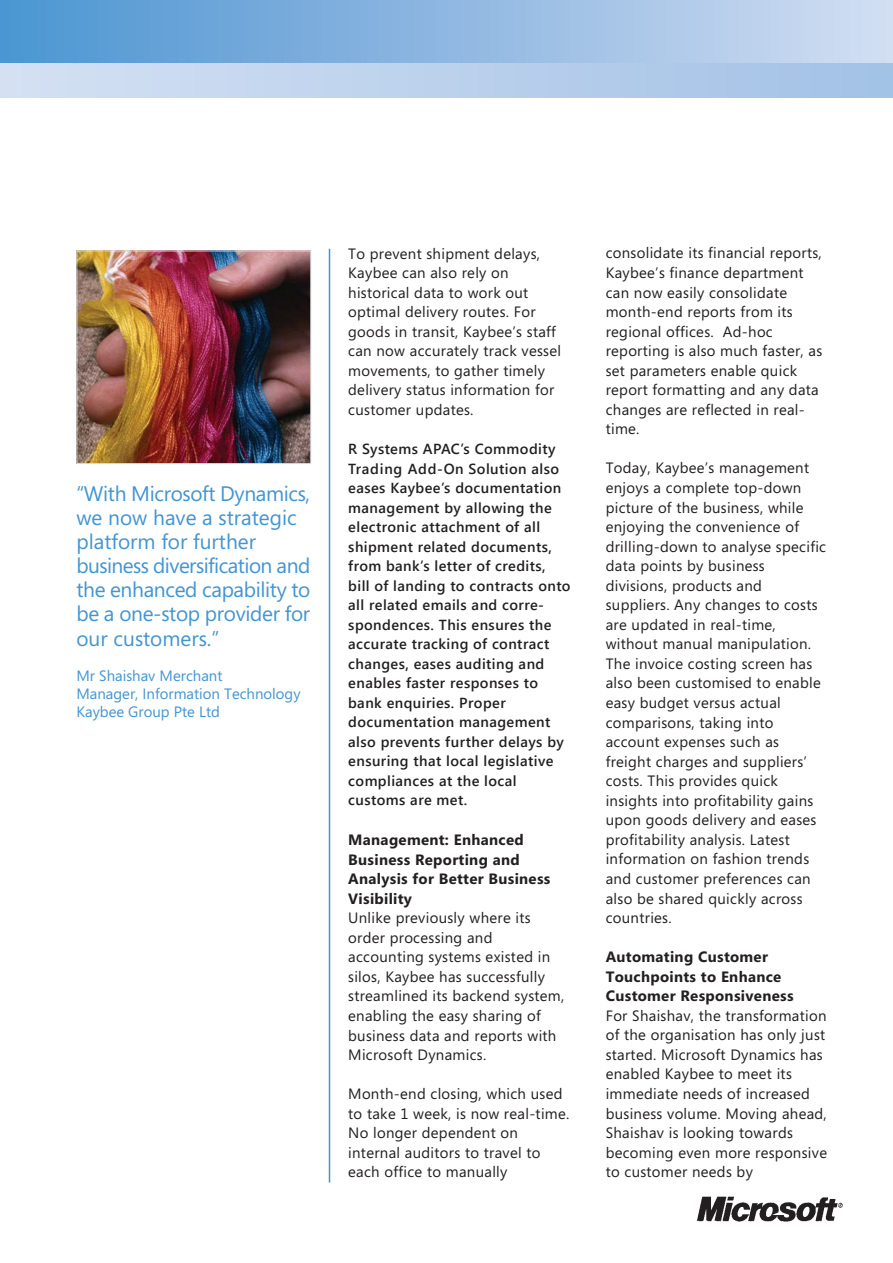
<style>
.page{position:relative;width:893px;height:1263px;background:#fff}
.page>*{position:absolute;margin:0;border:0;box-sizing:border-box;transform-origin:0 0}
.t1{font:21px/24px "Segoe";letter-spacing:-.015em;color:#4395d1}
.t2{font:15px/19.5px "Segoe";letter-spacing:.02em;color:#231f20}
.t3{font:700 15px/19.5px "Segoe";letter-spacing:.02em;color:#231f20}
.t4{font:15px/18px "Segoe";color:#4395d1}
.t5{font:600 14.55px/19.5px "Segoe UI";letter-spacing:.03em;color:#221f1f}
</style>
<div class="page">
<img style="left:696px;top:1196px;width:146px;height:26px">
<hr style="left:329px;top:249px;width:1px;height:933px;background:#4395d1">
<div style="left:0;top:0;width:893px;height:64px;background:linear-gradient(to right,#4b94d1,#d2ddf2)"></div>
<div style="left:0;top:64px;width:893px;height:34px;background:linear-gradient(to right,#d5e1f3,#a2c1e6)"></div>
<img style="left:79px;top:253px;width:230px;height:209px">
<div style="left:77px;top:251px;width:234px;height:213px;border:1px solid #dcddde"></div>
<h1 class="t1" style="left:76px;top:481px;width:235px">“With Microsoft Dynamics, we now have a strategic platform for further business diversification and the enhanced capability to be a one-stop provider for our customers.”</h1>
<p class="t4" style="left:76px;top:667px;width:226px">Mr Shaishav Merchant<br>Manager, Information Technology<br>Kaybee Group Pte Ltd</p>
<p class="t2" style="left:348px;top:243px;width:214px">To prevent shipment delays,<br>Kaybee can also rely on historical data to work out optimal delivery routes. For goods in transit, Kaybee’s staff can now accurately track vessel movements, to gather timely delivery status information for customer updates.</p>
<p class="t2" style="left:348px;top:438px;width:221px">IBIZ’s Commodity Trading Add-<br>On Solution also eases Kaybee’s documentation management by allowing the electronic attachment of all shipment related documents, from bank’s letter of credits, bill of landing to contracts onto all related emails and correspondences.<br>This ensures the accurate tracking of contract changes, eases auditing and enables faster responses to bank enquiries. Proper documentation management also prevents further delays by ensuring that local legislative compliances at the local customs are met.</p>
<p class="t3" style="left:348px;top:829px;width:204px">Management: Enhanced<br>Business Reporting and<br>Analysis for Better Business<br>Visibility</p>
<p class="t2" style="left:348px;top:908px;width:218px">Unlike previously where its order processing and accounting systems existed in silos, Kaybee has successfully streamlined its backend system, enabling the easy sharing of business data and reports with<br>Microsoft Dynamics.</p>
<p class="t2" style="left:348px;top:1083px;width:223px">Month-end closing, which used to take 1 week, is now real-time.<br>No longer dependent on internal auditors to travel to each office to manually</p>
<p class="t5" style="left:348px;top:438px;width:224px">R Systems APAC’s Commodity<br>Trading Add-On Solution also eases Kaybee’s documentation management by allowing the electronic attachment of all shipment related documents, from bank’s letter of credits, bill of landing to contracts onto all related emails and corre&shy;spondences. This ensures the accurate tracking of contract changes, eases auditing and enables faster responses to bank enquiries. Proper documentation management also prevents further delays by ensuring that local legislative compliances at the local customs are met.</p>
<p class="t2" style="left:606px;top:243px;width:218px">consolidate its financial reports,<br>Kaybee’s finance department can now easily consolidate month-end reports from its regional offices. Ad-hoc reporting is also much faster, as set parameters enable quick report formatting and any data changes are reflected in real&shy;time.</p>
<p class="t2" style="left:606px;top:458px;width:222px">Today, Kaybee’s management enjoys a complete top-down picture of the business, while enjoying the convenience of drilling-down to analyse specific data points by business divisions, products and suppliers. Any changes to costs are updated in real-time, without manual manipulation.<br>The invoice costing screen has also been customised to enable easy budget versus actual comparisons, taking into account expenses such as freight charges and suppliers’ costs. This provides quick insights into profitability gains upon goods delivery and eases profitability analysis. Latest information on fashion trends and customer preferences can also be shared quickly across countries.</p>
<p class="t3" style="left:606px;top:946px;width:189px">Automating Customer<br>Touchpoints to Enhance<br>Customer Responsiveness</p>
<p class="t2" style="left:606px;top:1005px;width:223px">For Shaishav, the transformation of the organisation has only just started. Microsoft Dynamics has enabled Kaybee to meet its immediate needs of increased business volume. Moving ahead,<br>Shaishav is looking towards becoming even more responsive to customer needs by</p>
</div>
